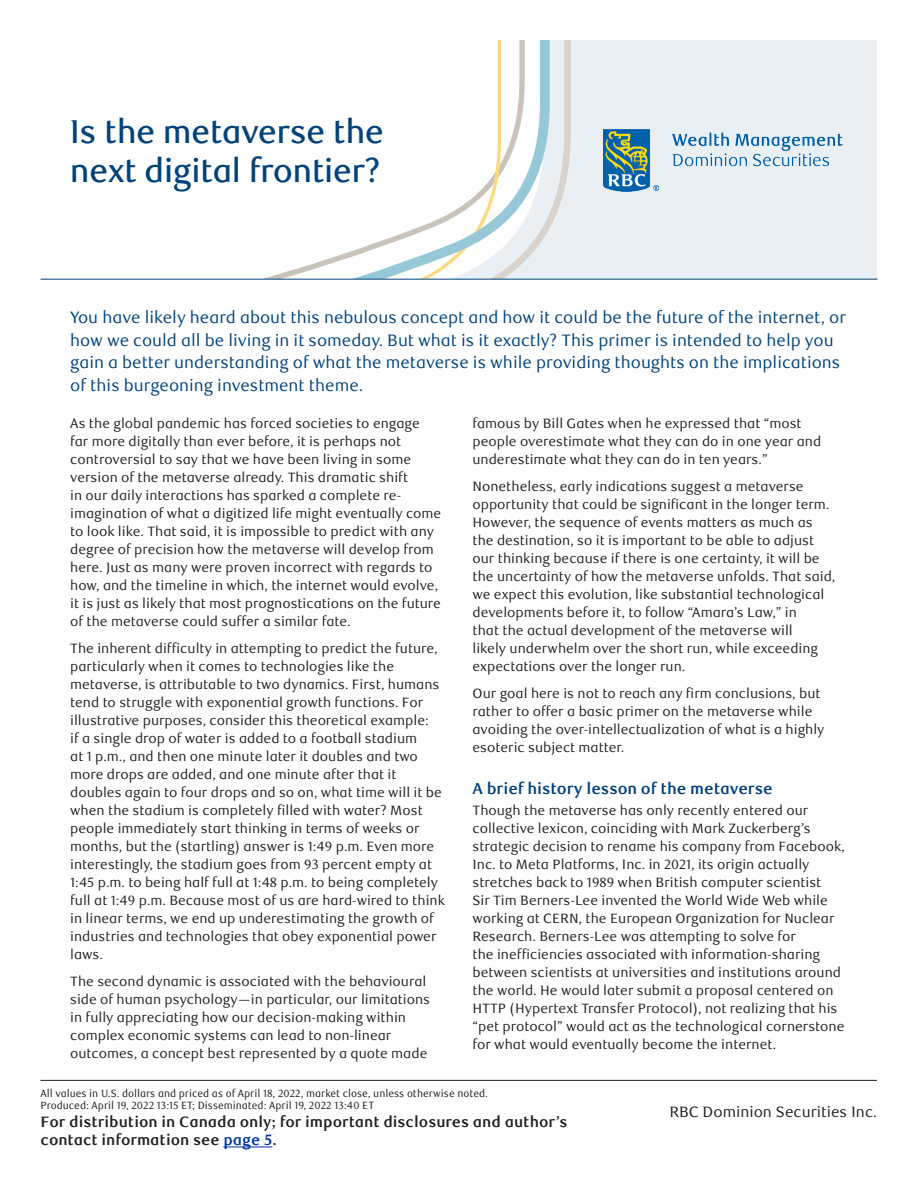
<style>
.page{position:relative;width:918px;height:1188px;background:#fff}
.page>*{position:absolute;margin:0;border:0;box-sizing:border-box;transform-origin:0 0}
.Headline{font:500 33px/39.6px "RBC Display";color:#004279}
.Intro_paragraph{font:16.5px/22.5px "RBC Text";color:#004279}
.Subhead_1{font:700 15.75px "RBC Text";letter-spacing:-.005em;color:#004279}
.t1{font:700 15px/18px "RBC Text";color:#231f20}
.t2{font:15px "RBC Text";color:#231f20}
.Body_Text{font:13.5px/18px "RBC Text";color:#231f20}
.t3{font:10.5px/12px "RBC Text Cond";color:#231f20}
.s1{color:#0036a0}
</style>
<div class="page">
<hr style="left:223px;top:1147px;width:49px;height:1px;background:#0036a0">
<hr style="left:40px;top:1080px;width:837px;height:1px;background:#231f20">
<div style="left:40px;top:40px;width:837px;height:239px;background:#e9eff3"></div>
<svg style="left:550px;top:40px;width:21px;height:239px"></svg>
<svg style="left:40px;top:40px;width:510px;height:239px;background:#fafbfb"></svg>
<img style="left:603px;top:129px;width:239px;height:62px">
<hr style="left:40px;top:279px;width:838px;height:1px;background:#004279">
<h2 class="Headline" style="left:70px;top:112px;width:315px">Is the metaverse the next digital frontier?</h2>
<p class="Intro_paragraph" style="left:70px;top:307px;width:777px">You have likely heard about this nebulous concept and how it could be the future of the internet, or how we could all be living in it someday. But what is it exactly? This primer is intended to help you gain a better understanding of what the metaverse is while providing thoughts on the implications of this burgeoning investment theme.</p>
<p class="Body_Text" style="left:70px;top:414px;width:373px">As the global pandemic has forced societies to engage far more digitally than ever before, it is perhaps not controversial to say that we have been living in some version of the metaverse already. This dramatic shift<br>in our daily interactions has sparked a complete re&shy;imagination of what a digitized life might eventually come to look like. That said, it is impossible to predict with any degree of precision how the metaverse will develop from here. Just as many were proven incorrect with regards to how, and the timeline in which, the internet would evolve, it is just as likely that most prognostications on the future of the metaverse could suffer a similar fate.</p>
<p class="Body_Text" style="left:70px;top:639px;width:376px">The inherent difficulty in attempting to predict the future, particularly when it comes to technologies like the metaverse, is attributable to two dynamics. First, humans tend to struggle with exponential growth functions. For illustrative purposes, consider this theoretical example:<br>if a single drop of water is added to a football stadium<br>at 1 p.m., and then one minute later it doubles and two more drops are added, and one minute after that it doubles again to four drops and so on, what time will it be when the stadium is completely filled with water? Most people immediately start thinking in terms of weeks or months, but the (startling) answer is 1:49 p.m. Even more interestingly, the stadium goes from 93 percent empty at 1:45 p.m. to being half full at 1:48 p.m. to being completely full at 1:49 p.m. Because most of us are hard-wired to think in linear terms, we end up underestimating the growth of industries and technologies that obey exponential power laws.</p>
<p class="Body_Text" style="left:70px;top:973px;width:361px">The second dynamic is associated with the behavioural side of human psychology—in particular, our limitations in fully appreciating how our decision-making within complex economic systems can lead to non-linear outcomes, a concept best represented by a quote made</p>
<p class="Body_Text" style="left:472px;top:414px;width:350px">famous by Bill Gates when he expressed that “most people overestimate what they can do in one year and underestimate what they can do in ten years.”</p>
<p class="Body_Text" style="left:472px;top:477px;width:364px">Nonetheless, early indications suggest a metaverse opportunity that could be significant in the longer term.<br>However, the sequence of events matters as much as the destination, so it is important to be able to adjust our thinking because if there is one certainty, it will be the uncertainty of how the metaverse unfolds. That said, we expect this evolution, like substantial technological developments before it, to follow “Amara’s Law,” in<br>that the actual development of the metaverse will<br>likely underwhelm over the short run, while exceeding expectations over the longer run.</p>
<p class="Body_Text" style="left:472px;top:685px;width:354px">Our goal here is not to reach any firm conclusions, but rather to offer a basic primer on the metaverse while avoiding the over-intellectualization of what is a highly esoteric subject matter.</p>
<h2 class="Subhead_1" style="left:472px;top:779px;width:302px">A brief history lesson of the metaverse</h2>
<p class="Body_Text" style="left:472px;top:802px;width:374px">Though the metaverse has only recently entered our collective lexicon, coinciding with Mark Zuckerberg’s strategic decision to rename his company from Facebook, Inc. to Meta Platforms, Inc. in 2021, its origin actually stretches back to 1989 when British computer scientist<br>Sir Tim Berners-Lee invented the World Wide Web while working at CERN, the European Organization for Nuclear Research. Berners-Lee was attempting to solve for<br>the inefficiencies associated with information-sharing between scientists at universities and institutions around the world. He would later submit a proposal centered on HTTP (Hypertext Transfer Protocol), not realizing that his “pet protocol” would act as the technological cornerstone for what would eventually become the internet.</p>
<p class="t3" style="left:40px;top:1088px;width:449px">All values in U.S. dollars and priced as of April 18, 2022, market close, unless otherwise noted.<br>Produced: April 19, 2022 13:15 ET; Disseminated: April 19, 2022 13:40 ET</p>
<p class="t1" style="left:40px;top:1114px;width:528px">For distribution in Canada only; for important disclosures and author’s contact information see <span class="s1">page 5</span>.</p>
<p class="t2" style="left:669px;top:1103px;width:209px">RBC Dominion Securities Inc.</p>
</div>
